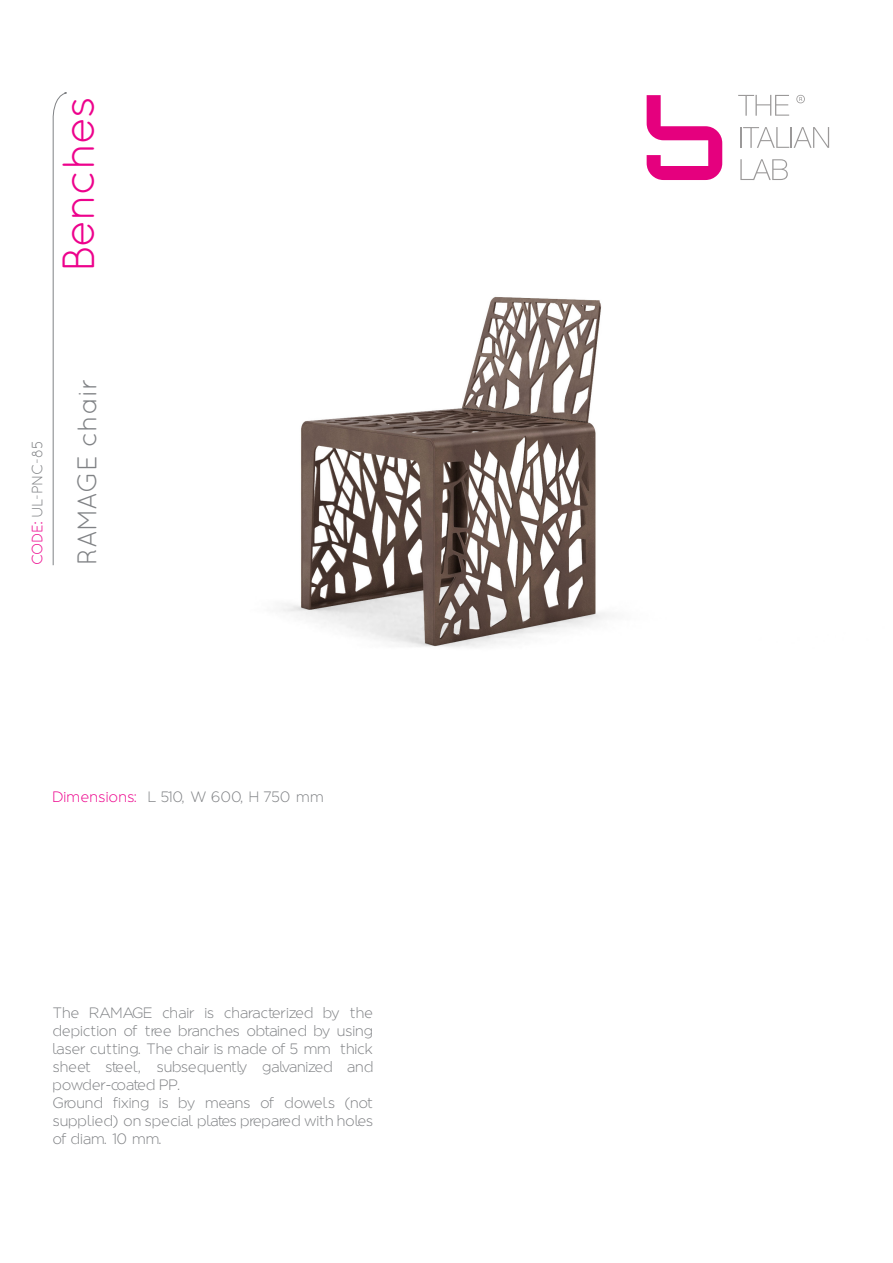
<style>
.page{position:relative;width:893px;height:1263px;background:#fff}
.page>*{position:absolute;margin:0;border:0;box-sizing:border-box;transform-origin:0 0}
.t1{font:45px "Quicksand";letter-spacing:-.03em;color:#ed028c}
.t2{font:27px "Quicksand";color:#808285}
.t3{font:300 15px/18px "Regencie";letter-spacing:.03em;color:#808285;text-align:justify}
.t4{font:15px "Quicksand";letter-spacing:-.05em;color:#808285}
.s1{color:#ed028c}
</style>
<div class="page">
<img style="left:281px;top:296px;width:326px;height:351px">
<svg style="left:738px;top:95px;width:51px;height:21px"></svg>
<hr style="left:740px;top:127px;width:2px;height:21px;background:#9b9999">
<svg style="left:743px;top:127px;width:86px;height:21px"></svg>
<svg style="left:740px;top:159px;width:48px;height:21px"></svg>
<svg style="left:647px;top:95px;width:75px;height:85px"></svg>
<svg style="left:796px;top:95px;width:9px;height:8px"></svg>
<svg style="left:52px;top:92px;width:15px;height:474px"></svg>
<p class="t1" style="left:53px;top:272px;width:178px;rotate:-90deg">Benches</p>
<p class="t4" style="left:29px;top:565px;width:126px;rotate:-90deg"><span class="s1">CODE:</span> UL-PNC-85</p>
<p class="t2" style="left:71px;top:565px;width:189px;rotate:-90deg">RAMAGE chair</p>
<p class="t3" style="left:53px;top:787px;width:272px"><span class="s1">Dimensions:</span> L 510, W 600, H 750 mm</p>
<p class="t3" style="left:53px;top:1003px;width:322px">The RAMAGE chair is characterized by the depiction of tree branches obtained by using laser cutting. The chair is made of 5 mm thick sheet steel, subsequently galvanized and powder-coated PP.</p>
<p class="t3" style="left:53px;top:1093px;width:322px">Ground fixing is by means of dowels (not supplied) on special plates prepared with holes of diam. 10 mm.</p>
</div>
